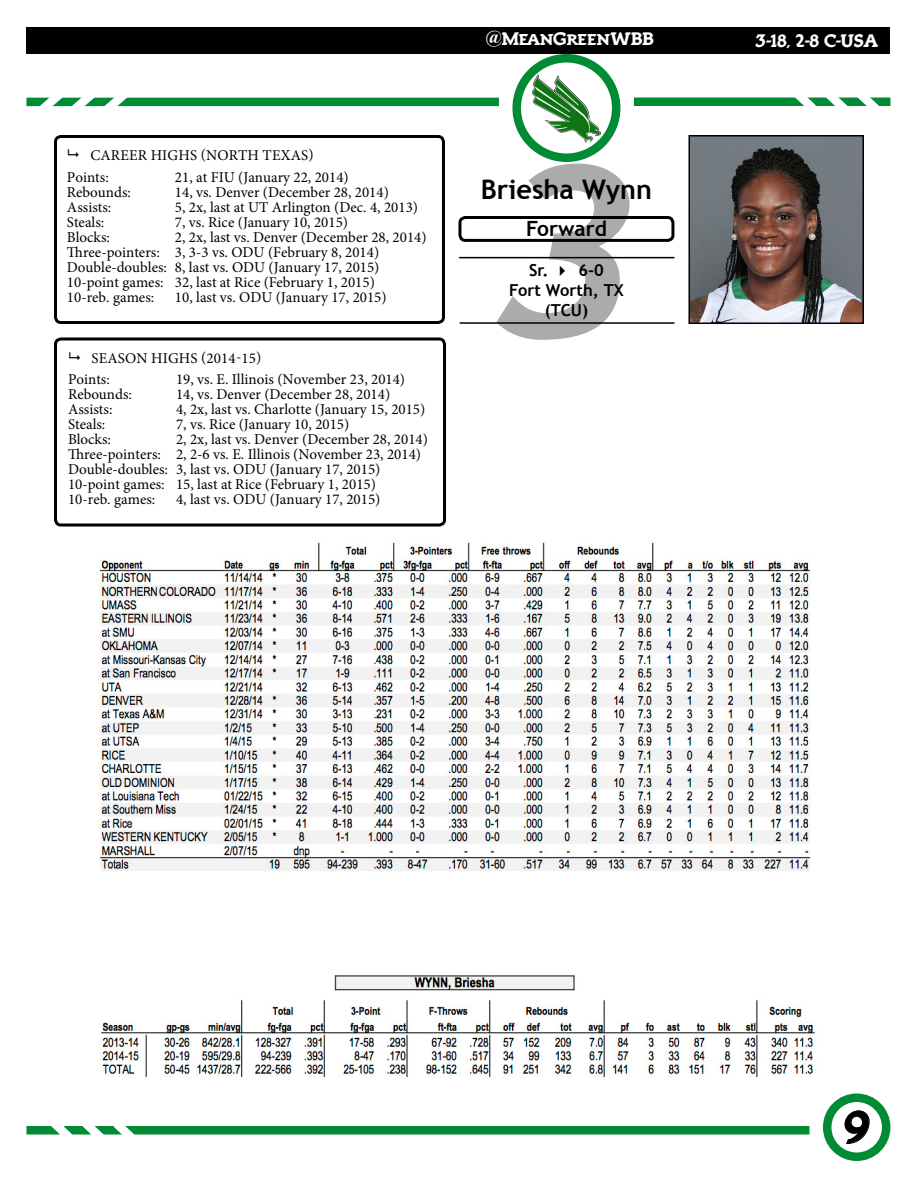
<style>
.page{position:relative;width:918px;height:1188px;background:#fff}
.page>*{position:absolute;margin:0;border:0;box-sizing:border-box;transform-origin:0 0}
.t1{font:italic 700 238.8px "Trebuchet";color:#000;scale:1.1 1}
.t2{font:45px "UNT Spirit";color:#000}
.t3{font:700 27px "Trebuchet MS";color:#000}
.t4{font:700 21px "Trebuchet MS";color:#000}
.t5{font:18px "UNT Spirit";color:#fff}
.t6{font:700 16.5px/19.8px "Trebuchet MS";color:#000;text-align:center}
.t7{font:15px/15px "Minion Pro";color:#000}
.s1{font-family:"Bernard";font-stretch:condensed}
</style>
<div class="page">
<div style="left:26px;top:1126px;width:783px;height:9px;background:#008b34"></div>
<svg style="left:42px;top:1126px;width:105px;height:9px"></svg>
<div style="left:823px;top:1093px;width:67px;height:68px;border:9px solid #008b34;border-radius:50%"></div>
<svg style="left:844px;top:1110px;width:26px;height:34px"></svg>
<div style="left:26px;top:98px;width:473px;height:8px;background:#008b34"></div>
<div style="left:634px;top:98px;width:256px;height:8px;background:#008b34"></div>
<svg style="left:30px;top:97px;width:107px;height:10px"></svg>
<svg style="left:782px;top:97px;width:106px;height:9px"></svg>
<img style="left:533px;top:75px;width:68px;height:68px">
<div style="left:26px;top:27px;width:864px;height:27px;background:#000"></div>
<hr style="left:459px;top:257px;width:215px;height:1px;background:#000">
<hr style="left:460px;top:322px;width:214px;height:2px;background:#000">
<div style="left:458px;top:216px;width:216px;height:26px;border:3px solid #000;border-radius:5px"></div>
<div style="left:54px;top:135px;width:391px;height:189px;border:3px solid #000;border-radius:5px"></div>
<img style="left:691px;top:138px;width:170px;height:183px">
<div style="left:688px;top:135px;width:176px;height:189px;border:2px solid #000"></div>
<img style="left:99px;top:542px;width:712px;height:329px">
<img style="left:100px;top:975px;width:715px;height:103px">
<div style="left:54px;top:338px;width:392px;height:188px;border:3px solid #000;border-radius:5px"></div>
<div style="left:512px;top:54px;width:108px;height:108px;border:9px solid #008b34;border-radius:50%"></div>
<p class="t7" style="left:67px;top:144px;width:248px;line-height:21.8px;text-indent:23px">CAREER HIGHS (NORTH TEXAS)<br>Points:</p>
<p class="t7" style="left:175px;top:170px;width:175px">21, at FIU (January 22, 2014)</p>
<p class="t7" style="left:67px;top:185px;width:65px">Rebounds:</p>
<p class="t7" style="left:175px;top:185px;width:215px">14, vs. Denver (December 28, 2014)</p>
<p class="t7" style="left:67px;top:200px;width:46px">Assists:</p>
<p class="t7" style="left:175px;top:200px;width:245px">5, 2x, last at UT Arlington (Dec. 4, 2013)</p>
<p class="t7" style="left:67px;top:215px;width:39px">Steals:</p>
<p class="t7" style="left:175px;top:215px;width:175px">7, vs. Rice (January 10, 2015)</p>
<p class="t7" style="left:67px;top:230px;width:44px">Blocks:</p>
<p class="t7" style="left:67px;top:230px;width:361px;text-indent:108px">2, 2x, last vs. Denver (December 28, 2014)<br>Three-pointers: 3, 3-3 vs. ODU (February 8, 2014)<br>Double-doubles: 8, last vs. ODU (January 17, 2015)<br>10-point games: 32, last at Rice (February 1, 2015)<br>10-reb. games:</p>
<p class="t7" style="left:175px;top:290px;width:213px">10, last vs. ODU (January 17, 2015)</p>
<p class="t7" style="left:68px;top:347px;width:195px;line-height:21.8px;text-indent:23px">SEASON HIGHS (2014-15)<br>Points:</p>
<p class="t7" style="left:176px;top:372px;width:231px">19, vs. E. Illinois (November 23, 2014)</p>
<p class="t7" style="left:68px;top:387px;width:65px">Rebounds:</p>
<p class="t7" style="left:176px;top:387px;width:216px">14, vs. Denver (December 28, 2014)</p>
<p class="t7" style="left:68px;top:402px;width:46px">Assists:</p>
<p class="t7" style="left:176px;top:402px;width:251px">4, 2x, last vs. Charlotte (January 15, 2015)</p>
<p class="t7" style="left:68px;top:417px;width:39px">Steals:</p>
<p class="t7" style="left:176px;top:417px;width:175px">7, vs. Rice (January 10, 2015)</p>
<p class="t7" style="left:68px;top:432px;width:44px">Blocks:</p>
<p class="t7" style="left:68px;top:432px;width:361px;text-indent:108px">2, 2x, last vs. Denver (December 28, 2014)<br>Three-pointers: 2, 2-6 vs. E. Illinois (November 23, 2014)<br>Double-doubles: 3, last vs. ODU (January 17, 2015)<br>10-point games: 15, last at Rice (February 1, 2015)<br>10-reb. games:</p>
<p class="t7" style="left:176px;top:492px;width:206px">4, last vs. ODU (January 17, 2015)</p>
<p class="t5" style="left:485px;top:32px;width:169px"><span class="s1">@</span>MeanGreenWBB</p>
<h1 class="t1" style="left:490px;top:107px;width:141px">3</h1>
<h3 class="t3" style="left:481px;top:172px;width:173px">Briesha Wynn</h3>
<h3 class="t4" style="left:526px;top:216px;width:82px">Forward</h3>
<p class="t6" style="left:509px;top:261px;width:116px">Sr. ✔ 6-0<br>Fort Worth, TX (TCU)</p>
<p class="t5" style="left:755px;top:34px;width:125px">3-18, 2-8 C-USA</p>
<h2 class="t2" style="left:845px;top:1111px;width:27px">9</h2>
</div>
